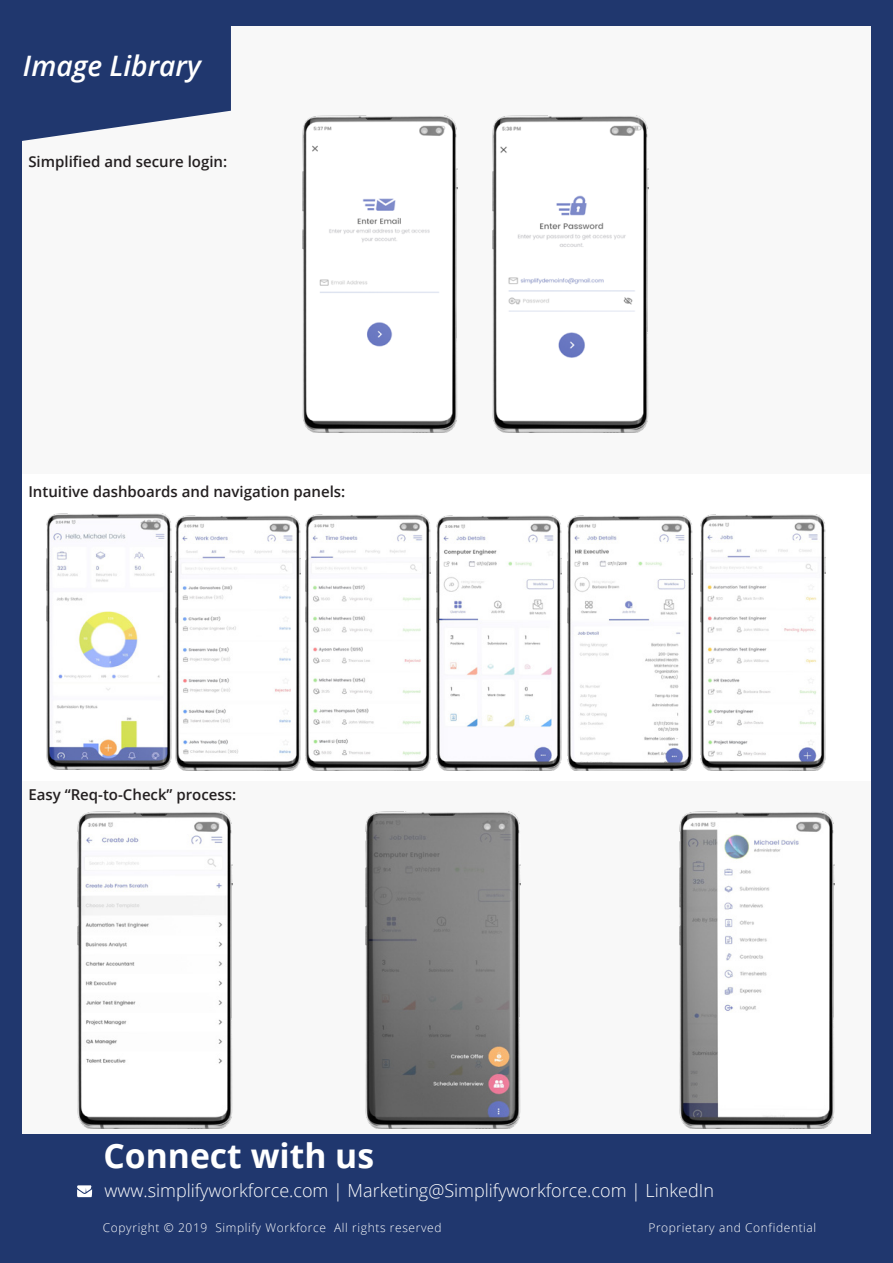
<style>
.page{position:relative;width:893px;height:1263px;background:#fff}
.page>*{position:absolute;margin:0;border:0;box-sizing:border-box;transform-origin:0 0}
.t1{font:700 33.75px "Open Sans";color:#fff}
.t2{font:italic 600 28.2px "Open Sans";color:#fff}
.t3{font:300 18px "Open Sans";color:#fff}
.t4{font:600 15px "Open Sans";color:#231f20}
.t5{font:300 12px "Open Sans";letter-spacing:.05em;color:#fff}
</style>
<div class="page">
<div style="left:21px;top:8px;width:851px;height:466px;background:#f8f8f8"></div>
<div style="left:0;top:1134px;width:893px;height:129px;background:#20376e"></div>
<div style="left:872px;top:0;width:21px;height:1139px;background:#20376e"></div>
<div style="left:0;top:0;width:21px;height:1134px;background:#20376e"></div>
<div style="left:58px;top:0;width:826px;height:25px;background:#20376e"></div>
<svg style="left:77px;top:1185px;width:15px;height:12px"></svg>
<svg style="left:21px;top:0;width:210px;height:144px"></svg>
<div style="left:21px;top:781px;width:851px;height:352px;background:#f8f8f8"></div>
<img style="left:303px;top:115px;width:155px;height:317px">
<img style="left:493px;top:115px;width:155px;height:317px">
<img style="left:46px;top:514px;width:125px;height:255px">
<img style="left:176px;top:515px;width:125px;height:256px">
<img style="left:306px;top:515px;width:125px;height:255px">
<img style="left:436px;top:515px;width:126px;height:256px">
<img style="left:567px;top:515px;width:126px;height:256px">
<img style="left:700px;top:515px;width:125px;height:256px">
<img style="left:77px;top:811px;width:155px;height:317px">
<img style="left:365px;top:811px;width:155px;height:317px">
<img style="left:679px;top:811px;width:155px;height:317px">
<p class="t2" style="left:23px;top:46px;width:179px">Image Library</p>
<p class="t4" style="left:28px;top:152px;width:200px">Simplified and secure login:</p>
<p class="t4" style="left:28px;top:482px;width:318px">Intuitive dashboards and navigation panels:</p>
<p class="t4" style="left:28px;top:784px;width:209px">Easy “Req-to-Check” process:</p>
<p class="t1" style="left:103px;top:1132px;width:272px">Connect with us</p>
<p class="t3" style="left:104px;top:1178px;width:611px">www.simplifyworkforce.com | Marketing@Simplifyworkforce.com | LinkedIn</p>
<p class="t5" style="left:103px;top:1219px;width:340px">Copyright © 2019 Simplify Workforce All rights reserved</p>
<p class="t5" style="left:648px;top:1219px;width:169px">Proprietary and Confidential</p>
</div>
